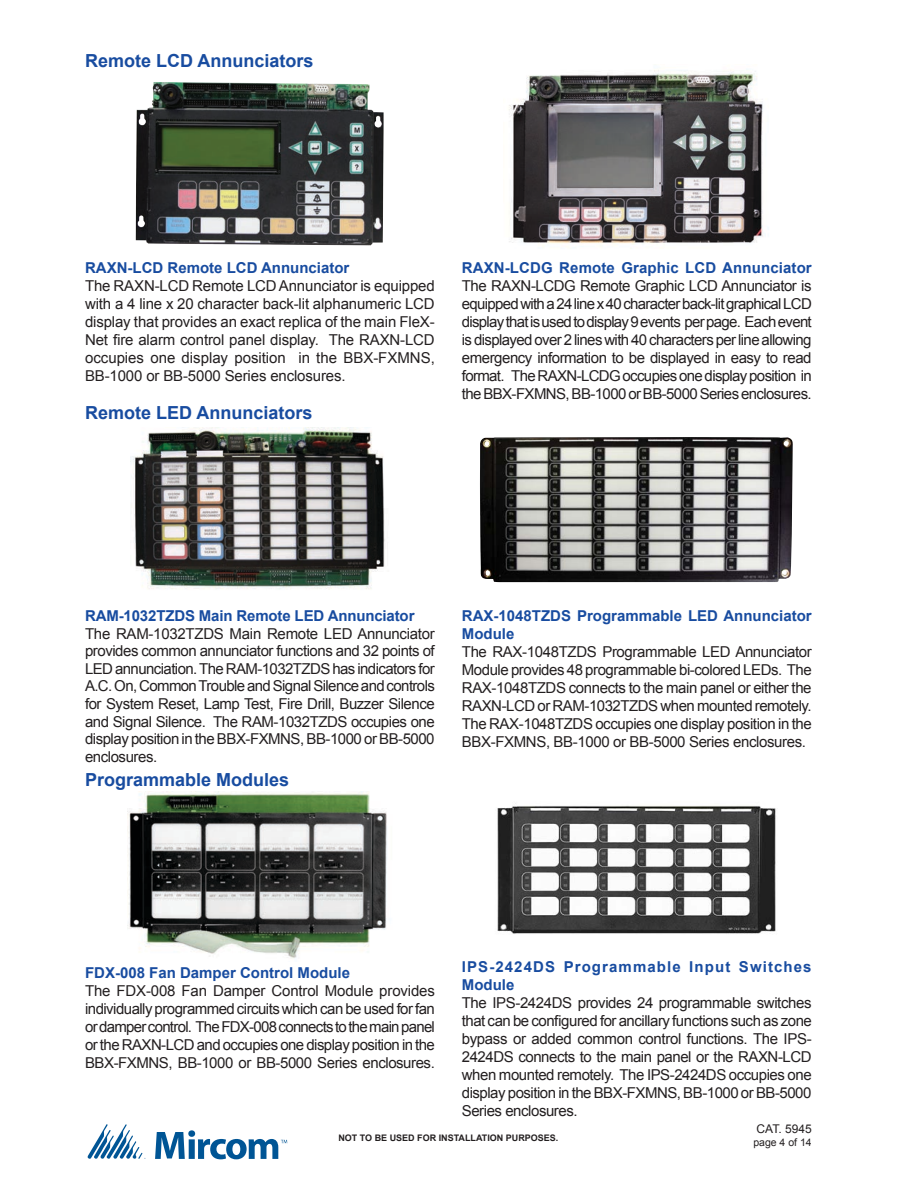
<style>
.page{position:relative;width:918px;height:1188px;background:#fff}
.page>*{position:absolute;margin:0;border:0;box-sizing:border-box;transform-origin:0 0}
.t1{font:700 18px "Arial";color:#184ca0}
.t2{font:15px/18px "Arial";letter-spacing:-.03em;color:#231f20;text-align:justify}
.t3{font:700 15px/18px "Arial";color:#184ca0}
.t4{font:700 15px/18px "Arial";letter-spacing:.075em;color:#184ca0}
.t5{font:12px "Arial";color:#231f20}
.t6{font:10.5px "Arial";color:#231f20}
.t7{font:700 9px "Arial";color:#231f20}
</style>
<div class="page">
<svg style="left:155px;top:1130px;width:132px;height:29px"></svg>
<svg style="left:88px;top:1124px;width:57px;height:35px"></svg>
<img style="left:480px;top:437px;width:313px;height:145px">
<img style="left:136px;top:82px;width:248px;height:163px">
<img style="left:130px;top:427px;width:255px;height:163px">
<img style="left:497px;top:803px;width:279px;height:131px">
<img style="left:127px;top:792px;width:260px;height:166px">
<img style="left:509px;top:70px;width:257px;height:177px">
<p class="t1" style="left:85px;top:49px;width:230px">Remote LCD Annunciators</p>
<p class="t3" style="left:85px;top:259px;width:266px">RAXN-LCD Remote LCD Annunciator</p>
<p class="t2" style="left:85px;top:277px;width:351px">The RAXN-LCD Remote LCD Annunciator is equipped with a 4 line x 20 character back-lit alphanumeric LCD display that provides an exact replica of the main FleX-Net fire alarm control panel display. The RAXN-LCD occupies one display position in the BBX-FXMNS, BB-1000 or BB-5000 Series enclosures.</p>
<p class="t1" style="left:85px;top:400px;width:229px">Remote LED Annunciators</p>
<p class="t3" style="left:462px;top:259px;width:351px">RAXN-LCDG Remote Graphic LCD Annunciator</p>
<p class="t2" style="left:462px;top:277px;width:351px">The RAXN-LCDG Remote Graphic LCD Annunciator is equipped with a 24 line x 40 character back-lit graphical LCD display that is used to display 9 events per page. Each event is displayed over 2 lines with 40 characters per line allowing emergency information to be displayed in easy to read format. The RAXN-LCDG occupies one display position in the BBX-FXMNS, BB-1000 or BB-5000 Series enclosures.</p>
<p class="t3" style="left:85px;top:607px;width:331px">RAM-1032TZDS Main Remote LED Annunciator</p>
<p class="t2" style="left:85px;top:625px;width:351px">The RAM-1032TZDS Main Remote LED Annunciator provides common annunciator functions and 32 points of LED annunciation. The RAM-1032TZDS has indicators for A.C. On, Common Trouble and Signal Silence and controls for System Reset, Lamp Test, Fire Drill, Buzzer Silence and Signal Silence. The RAM-1032TZDS occupies one display position in the BBX-FXMNS, BB-1000 or BB-5000 enclosures.</p>
<p class="t1" style="left:85px;top:768px;width:206px">Programmable Modules</p>
<p class="t3" style="left:462px;top:607px;width:351px">RAX-1048TZDS Programmable LED Annunciator<br>Module</p>
<p class="t2" style="left:462px;top:643px;width:351px">The RAX-1048TZDS Programmable LED Annunciator Module provides 48 programmable bi-colored LEDs. The RAX-1048TZDS connects to the main panel or either the RAXN-LCD or RAM-1032TZDS when mounted remotely.<br>The RAX-1048TZDS occupies one display position in the BBX-FXMNS, BB-1000 or BB-5000 Series enclosures.</p>
<p class="t3" style="left:85px;top:964px;width:267px">FDX-008 Fan Damper Control Module</p>
<p class="t2" style="left:85px;top:982px;width:351px">The FDX-008 Fan Damper Control Module provides individually programmed circuits which can be used for fan or damper control. The FDX-008 connects to the main panel or the RAXN-LCD and occupies one display position in the BBX-FXMNS, BB-1000 or BB-5000 Series enclosures.</p>
<p class="t4" style="left:462px;top:958px;width:351px">IPS-2424DS Programmable Input Switches<br>Module</p>
<p class="t2" style="left:462px;top:994px;width:352px">The IPS-2424DS provides 24 programmable switches that can be configured for ancillary functions such as zone bypass or added common control functions. The IPS-2424DS connects to the main panel or the RAXN-LCD when mounted remotely. The IPS-2424DS occupies one display position in the BBX-FXMNS, BB-1000 or BB-5000<br>Series enclosures.</p>
<p class="t7" style="left:338px;top:1132px;width:222px">NOT TO BE USED FOR INSTALLATION PURPOSES.</p>
<p class="t5" style="left:757px;top:1121px;width:57px">CAT. 5945</p>
<p class="t6" style="left:753px;top:1135px;width:60px">page 4 of 14</p>
</div>
